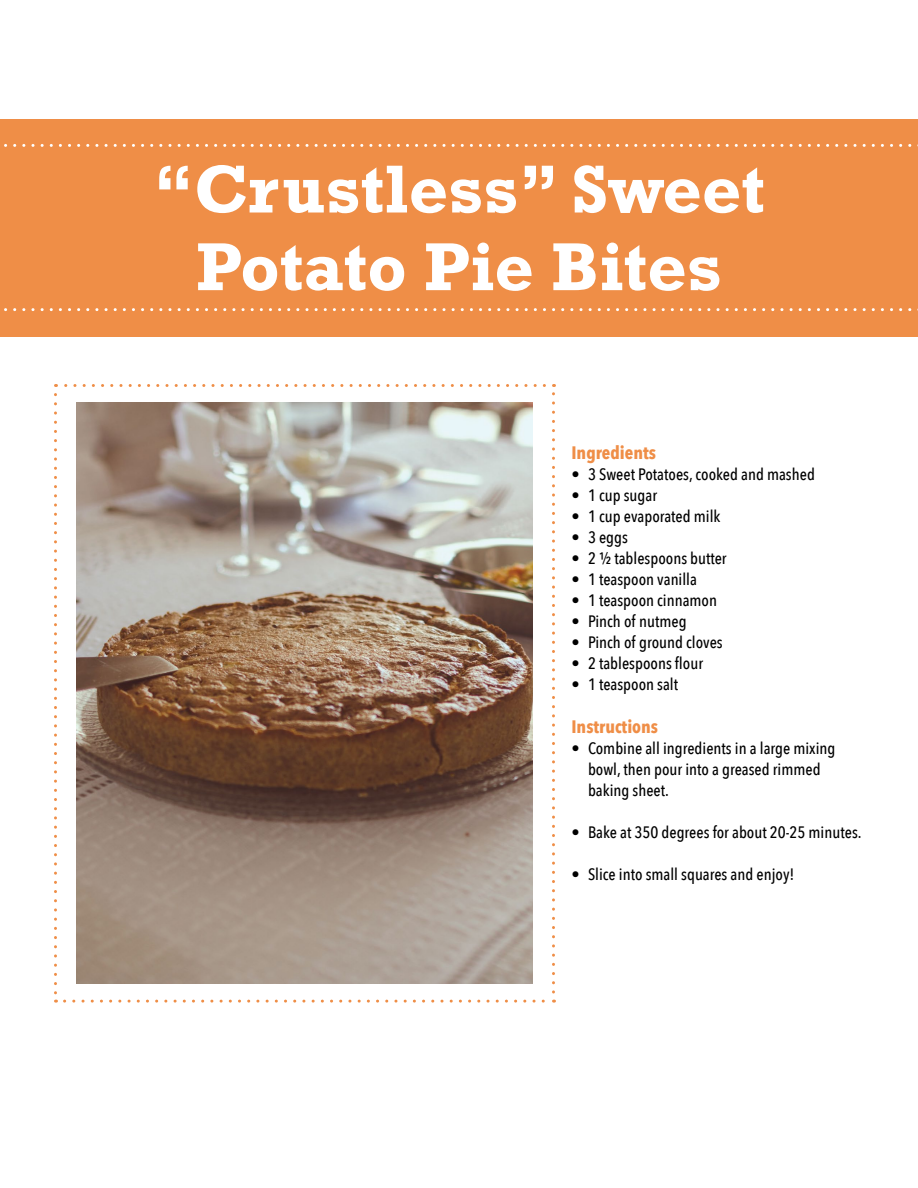
<style>
.page{position:relative;width:918px;height:1188px;background:#fff}
.page>*{position:absolute;margin:0;border:0;box-sizing:border-box;transform-origin:0 0}
.t1{font:700 68.85px/77.7px "Rockwell";color:#fff;text-align:center}
.t2{font:700 18px "Avenir Next Condensed";color:#ef8e47}
.t3{font:500 16.5px/21px "Avenir Next Condensed";color:#000}
</style>
<div class="page">
<div style="left:0;top:119px;width:918px;height:217px;background:#ef8e47"></div>
<svg style="left:54px;top:395px;width:3px;height:608px"></svg>
<svg style="left:65px;top:1000px;width:490px;height:3px"></svg>
<svg style="left:552px;top:384px;width:3px;height:608px"></svg>
<svg style="left:56px;top:384px;width:488px;height:3px"></svg>
<img style="left:76px;top:403px;width:457px;height:581px">
<svg style="left:4px;top:144px;width:914px;height:3px"></svg>
<svg style="left:4px;top:308px;width:914px;height:3px"></svg>
<h1 class="t1" style="left:153px;top:151px;width:614px">“Crustless” Sweet<br>Potato Pie Bites</h1>
<p class="t2" style="left:572px;top:442px;width:86px">Ingredients</p>
<p class="t3" style="left:572px;top:464px;width:245px">• 3 Sweet Potatoes, cooked and mashed</p>
<p class="t3" style="left:572px;top:485px;width:87px">• 1 cup sugar</p>
<p class="t3" style="left:572px;top:506px;width:151px">• 1 cup evaporated milk</p>
<p class="t3" style="left:572px;top:527px;width:58px">• 3 eggs</p>
<p class="t3" style="left:572px;top:548px;width:157px">• 2 ½ tablespoons butter</p>
<p class="t3" style="left:572px;top:569px;width:127px">• 1 teaspoon vanilla</p>
<p class="t3" style="left:572px;top:590px;width:147px">• 1 teaspoon cinnamon</p>
<p class="t3" style="left:572px;top:611px;width:117px">• Pinch of nutmeg</p>
<p class="t3" style="left:572px;top:632px;width:153px">• Pinch of ground cloves</p>
<p class="t3" style="left:572px;top:653px;width:133px">• 2 tablespoons flour</p>
<p class="t3" style="left:572px;top:674px;width:108px">• 1 teaspoon salt</p>
<p class="t2" style="left:572px;top:715px;width:88px">Instructions</p>
<p class="t3" style="left:588px;top:737px;width:249px;text-indent:-16px">• Combine all ingredients in a large mixing bowl, then pour into a greased rimmed baking sheet.</p>
<p class="t3" style="left:572px;top:821px;width:292px">• Bake at 350 degrees for about 20-25 minutes.</p>
<p class="t3" style="left:572px;top:863px;width:225px">• Slice into small squares and enjoy!</p>
</div>
